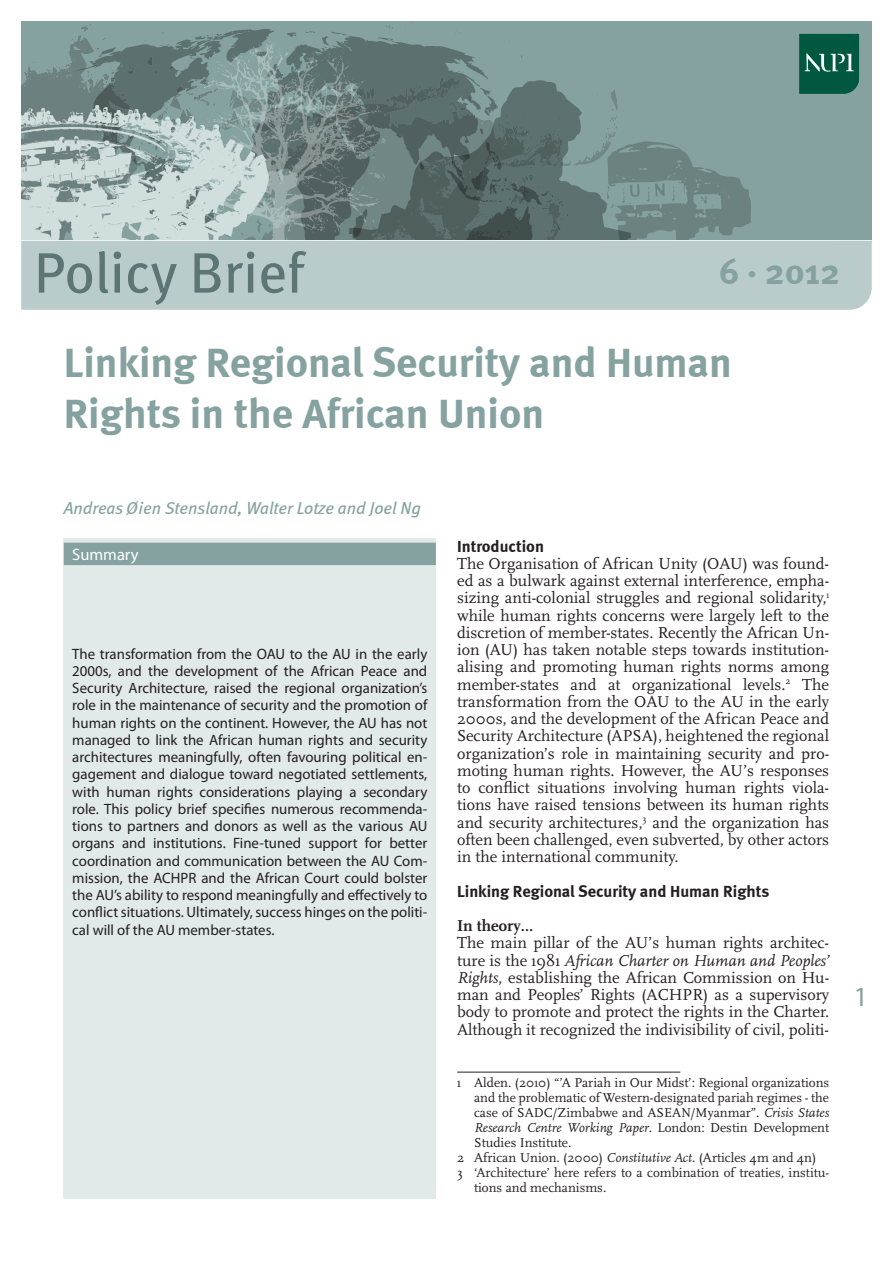
<style>
.page{position:relative;width:893px;height:1263px;background:#fff}
.page>*{position:absolute;margin:0;border:0;box-sizing:border-box;transform-origin:0 0}
.t1{font:57px "Meta Book LF";color:#5e7575}
.t2{font:42px/50.4px "Meta Bold LF";color:#85a2a0}
.t3{font:700 36px "Meta";color:#85a2a0}
.t4{font:27.75px "Myriad Pro";color:#85a2a0}
.t5{font:italic 17.25px "Meta";color:#85a2a0}
.t6{font:16.5px/17.2px "Scala OT";color:#231f20;text-align:justify}
.t7{font:700 16.5px "Meta";color:#231f20}
.t8{font:700 16.5px "Scala OT";color:#231f20}
.t9{font:16.5px "Myriad Pro";color:#fff}
.t10{font:15px/17.2px "Myriad Pro";color:#231f20;text-align:justify}
.t11{font:13.5px "Scala OT";color:#231f20}
.t12{font:italic 13.5px "Scala OT";color:#231f20}
.s1{font-style:italic}
.s2{font-style:normal}
</style>
<div class="page">
<div style="left:21px;top:21px;width:851px;height:220px;background:#85a2a0"></div>
<img style="left:21px;top:24px;width:79px;height:81px">
<img style="left:100px;top:22px;width:422px;height:83px">
<img style="left:166px;top:41px;width:218px;height:200px">
<svg style="left:349px;top:80px;width:269px;height:161px"></svg>
<svg style="left:607px;top:141px;width:144px;height:100px"></svg>
<img style="left:21px;top:105px;width:247px;height:136px">
<div style="left:21px;top:241px;width:851px;height:69px;background:#bacbcb"></div>
<svg style="left:799px;top:34px;width:60px;height:60px"></svg>
<div style="left:64px;top:539px;width:372px;height:660px;background:#e2e9e9"></div>
<div style="left:64px;top:543px;width:372px;height:22px;background:#85a2a0"></div>
<hr style="left:457px;top:1072px;width:223px;height:1px;background:#231f20">
<h1 class="t1" style="left:34px;top:239px;width:272px">Policy Brief</h1>
<h3 class="t3" style="left:719px;top:250px;width:123px">6 · 2012</h3>
<h2 class="t2" style="left:64px;top:337px;width:670px">Linking Regional Security and Human<br>Rights in the African Union</h2>
<p class="t5" style="left:64px;top:498px;width:359px">Andreas Øien Stensland, Walter Lotze and Joel Ng</p>
<p class="t9" style="left:72px;top:544px;width:68px">Summary</p>
<p class="t10" style="left:72px;top:645px;width:357px">The transformation from the OAU to the AU in the early 2000s, and the development of the African Peace and Security Architecture, raised the regional organization’s role in the maintenance of security and the promotion of human rights on the continent. However, the AU has not managed to link the African human rights and security architectures meaningfully, often favouring political en&shy;gagement and dialogue toward negotiated settlements, with human rights considerations playing a secondary role. This policy brief specifies numerous recommenda&shy;tions to partners and donors as well as the various AU organs and institutions. Fine-tuned support for better coordination and communication between the AU Com&shy;mission, the ACHPR and the African Court could bolster the AU’s ability to respond meaningfully and effectively to conflict situations. Ultimately, success hinges on the politi&shy;cal will of the AU member-states.</p>
<p class="t7" style="left:457px;top:536px;width:88px">Introduction</p>
<p class="t6" style="left:457px;top:555px;width:374px">The Organisation of African Unity (OAU) was found&shy;ed as a bulwark against external interference, empha&shy;sizing anti-colonial struggles and regional solidarity,<sup>1 </sup>while human rights concerns were largely left to the discretion of member-states. Recently the African Un&shy;ion (AU) has taken notable steps towards institution&shy;alising and promoting human rights norms among member-states and at organizational levels.<sup>2</sup> The transformation from the OAU to the AU in the early 2000s, and the development of the African Peace and Security Architecture (APSA), heightened the regional organization’s role in maintaining security and pro&shy;moting human rights. However, the AU’s responses to conflict situations involving human rights viola&shy;tions have raised tensions between its human rights and security architectures,<sup>3</sup> and the organization has often been challenged, even subverted, by other actors in the international community.</p>
<p class="t7" style="left:457px;top:881px;width:314px">Linking Regional Security and Human Rights</p>
<p class="t8" style="left:457px;top:916px;width:77px">In theory…</p>
<p class="t6" style="left:457px;top:935px;width:374px">The main pillar of the AU’s human rights architec&shy;ture is the 1981 <span class="s1">African Charter on Human and Peoples’ Rights</span>, establishing the African Commission on Hu&shy;man and Peoples’ Rights (ACHPR) as a supervisory body to promote and protect the rights in the Charter.<br>Although it recognized the indivisibility of civil, politi-</p>
<p class="t11" style="left:457px;top:1075px;width:374px">1 Alden. (2010) “’A Pariah in Our Midst’: Regional organizations</p>
<p class="t11" style="left:474px;top:1090px;width:357px">and the problematic of Western-designated pariah regimes - the</p>
<p class="t11" style="left:474px;top:1105px;width:357px">case of SADC/Zimbabwe and ASEAN/Myanmar”. <span class="s1">Crisis States</span></p>
<p class="t12" style="left:474px;top:1121px;width:357px">Research Centre Working Paper<span class="s2">. London: Destin Development</span></p>
<p class="t11" style="left:474px;top:1135px;width:99px">Studies Institute.</p>
<p class="t11" style="left:457px;top:1150px;width:361px">2 African Union. (2000) <span class="s1">Constitutive Act</span>. (Articles 4m and 4n)</p>
<p class="t11" style="left:457px;top:1165px;width:374px">3 ‘Architecture’ here refers to a combination of treaties, institu-</p>
<p class="t11" style="left:474px;top:1180px;width:134px">tions and mechanisms.</p>
<h3 class="t4" style="left:854px;top:979px;width:16px">1</h3>
</div>
